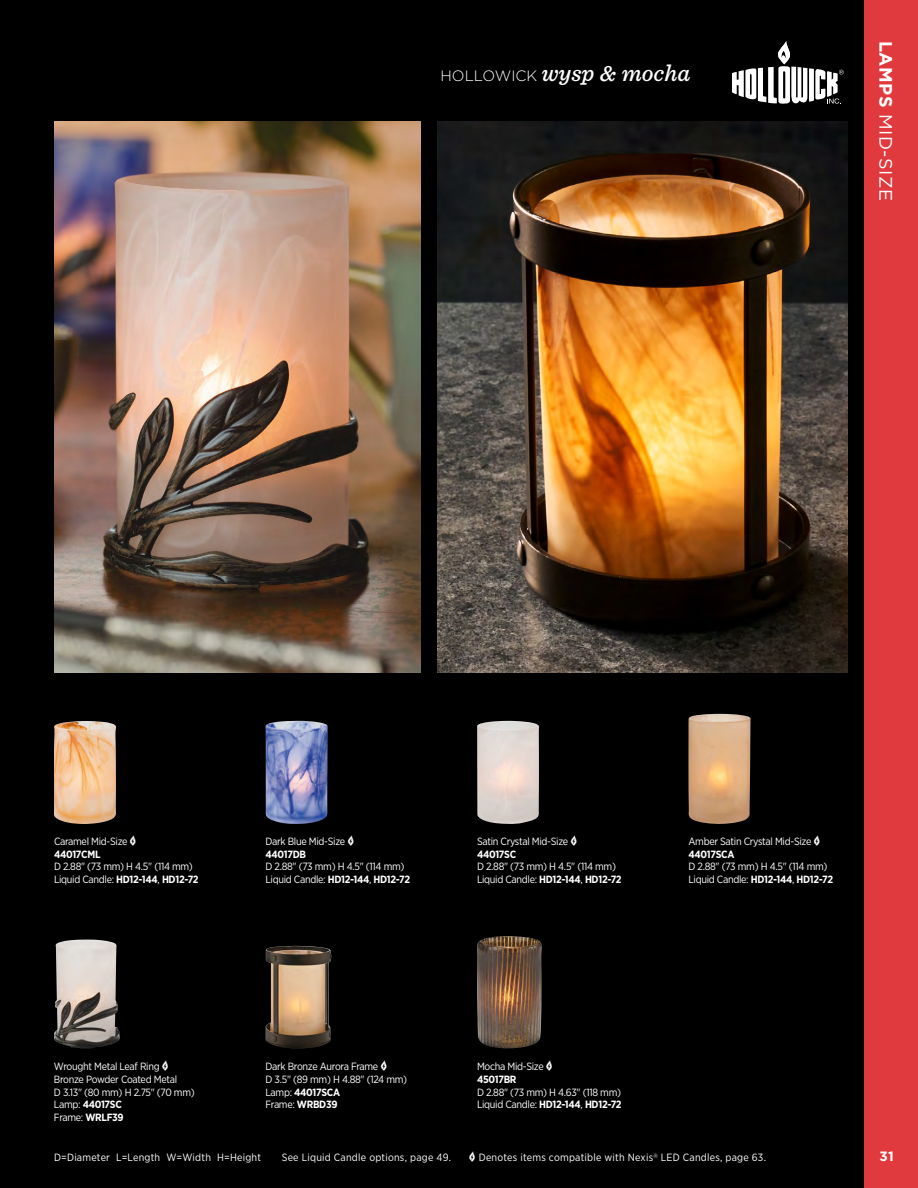
<style>
.page{position:relative;width:918px;height:1188px;background:#000}
.page>*{position:absolute;margin:0;border:0;box-sizing:border-box;transform-origin:0 0}
.t1{font:italic 500 24px "Sentinel";color:#fff}
.t2{font:18px "Gotham";letter-spacing:.03em;color:#fff}
.t3{font:700 13.5px "Gotham";color:#fff}
.t4{font:10.5px/12.8px "Gotham Narrow";letter-spacing:-.03em;color:#fff}
.t5{font:10.5px "Gotham Narrow";letter-spacing:.02em;color:#fff}
.s1{font-family:"Gotham";font-weight:300;font-style:normal;font-size:15px}
.s2{font-weight:700}
.s3{font-family:"Hollowick"}
</style>
<div class="page">
<div style="left:864px;top:0;width:54px;height:1188px;background:#e03a3e"></div>
<svg style="left:732px;top:41px;width:112px;height:63px"></svg>
<img style="left:438px;top:122px;width:409px;height:551px">
<img style="left:54px;top:721px;width:63px;height:103px">
<img style="left:266px;top:721px;width:62px;height:103px">
<img style="left:477px;top:721px;width:62px;height:103px">
<img style="left:688px;top:714px;width:63px;height:110px">
<img style="left:265px;top:946px;width:66px;height:102px">
<img style="left:54px;top:940px;width:66px;height:109px">
<img style="left:477px;top:936px;width:65px;height:113px">
<img style="left:54px;top:122px;width:367px;height:551px">
<h1 class="t1" style="left:441px;top:55px;width:251px"><span class="s1">HOLLOWICK</span> wysp &amp; mocha</h1>
<h2 class="t2" style="left:896px;top:40px;width:162px;rotate:90deg"><span class="s2">LAMPS</span> MID-SIZE</h2>
<p class="t4" style="left:54px;top:835px;width:84px">Caramel Mid-Size <span class="s3">^<br></span><span class="s2">44017CML</span></p>
<p class="t4" style="left:54px;top:860px;width:146px">D 2.88" (73 mm) H 4.5" (114 mm)<br>Liquid Candle: <span class="s2">HD12-144</span>, <span class="s2">HD12-72</span></p>
<p class="t4" style="left:266px;top:835px;width:90px">Dark Blue Mid-Size <span class="s3">^<br></span><span class="s2">44017DB</span></p>
<p class="t4" style="left:266px;top:860px;width:146px">D 2.88" (73 mm) H 4.5" (114 mm)<br>Liquid Candle: <span class="s2">HD12-144</span>, <span class="s2">HD12-72</span></p>
<p class="t4" style="left:477px;top:835px;width:102px">Satin Crystal Mid-Size <span class="s3">^<br></span><span class="s2">44017SC</span></p>
<p class="t4" style="left:477px;top:860px;width:146px">D 2.88" (73 mm) H 4.5" (114 mm)<br>Liquid Candle: <span class="s2">HD12-144</span>, <span class="s2">HD12-72</span></p>
<p class="t4" style="left:689px;top:835px;width:133px">Amber Satin Crystal Mid-Size <span class="s3">^<br></span><span class="s2">44017SCA</span></p>
<p class="t4" style="left:689px;top:860px;width:146px">D 2.88" (73 mm) H 4.5" (114 mm)<br>Liquid Candle: <span class="s2">HD12-144</span>, <span class="s2">HD12-72</span></p>
<p class="t4" style="left:54px;top:1060px;width:142px">Wrought Metal Leaf Ring <span class="s3">^<br></span>Bronze Powder Coated Metal<br>D 3.13" (80 mm) H 2.75" (70 mm)<br>Lamp: <span class="s2">44017SC<br></span>Frame: <span class="s2">WRLF39</span></p>
<p class="t4" style="left:477px;top:1060px;width:77px">Mocha Mid-Size <span class="s3">^<br></span><span class="s2">45017BR</span></p>
<p class="t4" style="left:266px;top:1060px;width:143px">Dark Bronze Aurora Frame <span class="s3">^<br></span>D 3.5" (89 mm) H 4.88" (124 mm)<br>Lamp: <span class="s2">44017SCA<br></span>Frame: <span class="s2">WRBD39</span></p>
<p class="t4" style="left:477px;top:1085px;width:146px">D 2.88" (73 mm) H 4.63" (118 mm)<br>Liquid Candle: <span class="s2">HD12-144</span>, <span class="s2">HD12-72</span></p>
<p class="t5" style="left:54px;top:1151px;width:209px">D=Diameter L=Length W=Width H=Height</p>
<p class="t5" style="left:282px;top:1151px;width:171px">See Liquid Candle options, page 49.</p>
<p class="t5" style="left:469px;top:1151px;width:299px"><span class="s3">^</span> Denotes items compatible with Nexis<sup>®</sup> LED Candles, page 63.</p>
<p class="t3" style="left:880px;top:1147px;width:16px">31</p>
</div>
